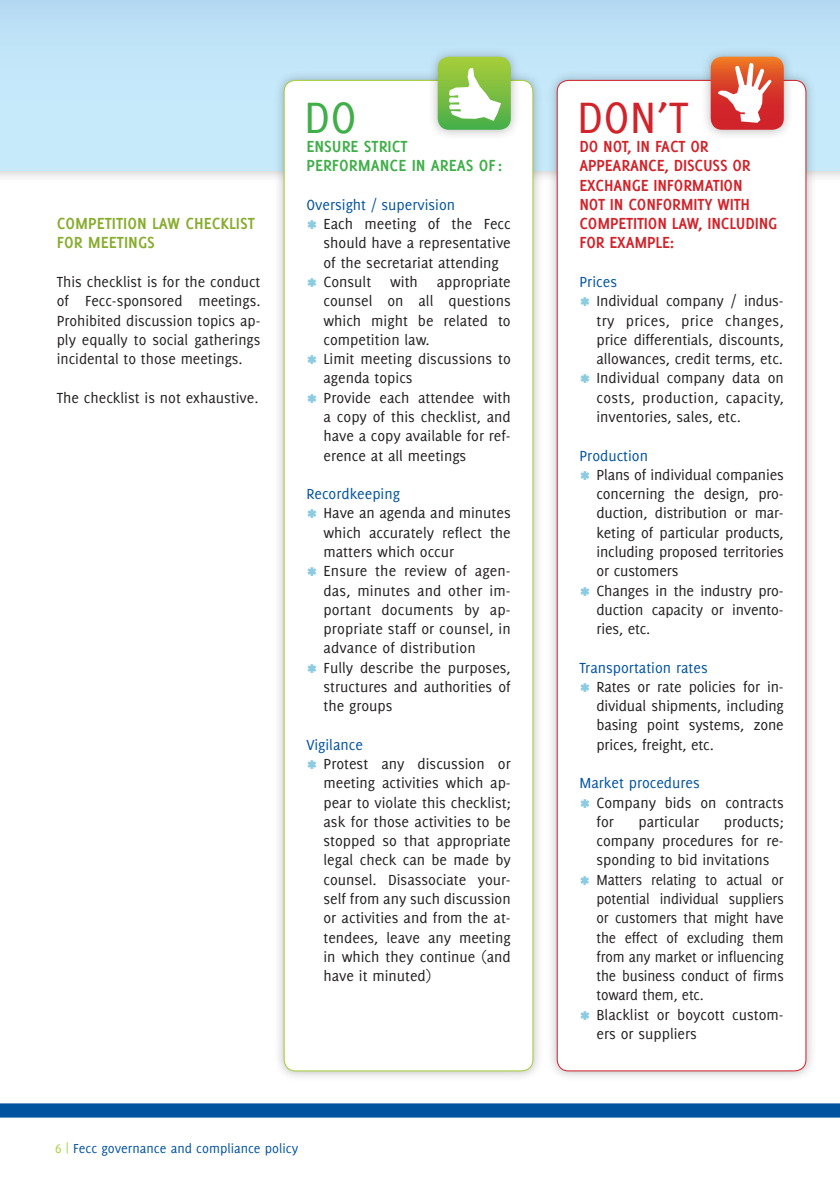
<style>
.page{position:relative;width:840px;height:1191px;background:#fff}
.page>*{position:absolute;margin:0;border:0;box-sizing:border-box;transform-origin:0 0}
.t1{font:48px "Delicious";color:#d1232a}
.t2{font:48px "Delicious";color:#40ae49}
.t3{font:700 17.6px/19.2px "Delicious";letter-spacing:-.01em;color:#d1232a}
.t4{font:700 17.6px "Delicious";color:#88ac2e}
.t5{font:700 17.6px/19.2px "Delicious";color:#40ae49}
.t6{font:16px/19.2px "Delicious";color:#231f20}
.t7{font:16px "Delicious";color:#0153a0}
.t8{font:14.2px "Delicious";color:#0153a0}
.s1{color:#a6ce39}
</style>
<div class="page">
<div style="left:0;top:0;width:839px;height:183px;background:#231f20;opacity:.3"></div>
<div style="left:0;top:0;width:839px;height:170px;background:#c1e5f8"></div>
<div style="left:273px;top:70px;width:270px;height:1011px;background:#231f20;opacity:.3"></div>
<div style="left:284px;top:80px;width:248px;height:990px;background:#fff;border-radius:11px"></div>
<div style="left:546px;top:70px;width:270px;height:1011px;background:#231f20;opacity:.3"></div>
<div style="left:557px;top:80px;width:248px;height:990px;background:#fff;border-radius:11px"></div>
<div style="left:699px;top:46px;width:94px;height:94px;background:#231f20;opacity:.3"></div>
<svg style="left:710px;top:57px;width:73px;height:73px"></svg>
<div style="left:427px;top:46px;width:94px;height:94px;background:#231f20;opacity:.3"></div>
<svg style="left:437px;top:57px;width:73px;height:73px"></svg>
<svg style="left:0;top:979px;width:839px;height:139px"></svg>
<svg style="left:580px;top:1011px;width:9px;height:8px"></svg>
<p class="t4" style="left:57px;top:213px;width:47px">COMPETITI</p>
<p class="t4" style="left:127px;top:213px;width:68px">ON LAW CHEC</p>
<p class="t4" style="left:220px;top:213px;width:34px">KLIST</p>
<p class="t4" style="left:57px;top:233px;width:41px">FOR MEETING</p>
<p class="t4" style="left:147px;top:233px;width:9px">S</p>
<p class="t6" style="left:57px;top:272px;width:205px;text-align:justify">This checklist is for the conduct of Fecc-sponsored meetings.<br>Prohibited discussion topics ap&shy;ply equally to social gatherings incidental to those meetings.</p>
<p class="t6" style="left:57px;top:387px;width:203px">The checklist is not exhaustive.</p>
<h1 class="t2" style="left:304px;top:90px;width:54px">DO</h1>
<p class="t5" style="left:306px;top:136px;width:89px">ENSURE STRICT<br>PERFORMANCE</p>
<p class="t5" style="left:411px;top:156px;width:92px">IN AREAS OF :</p>
<p class="t7" style="left:306px;top:196px;width:150px">Oversight / supervision</p>
<p class="t6" style="left:323px;top:214px;width:189px">Each meeting of the Fecc should have a representative of the secretariat attending<br>Consult with appropriate counsel on all questions which might be related to competition law.<br>Limit meeting discussions to agenda topics<br>Provide each attendee with a copy of this checklist, and have a copy available for ref&shy;erence at all meetings</p>
<p class="t7" style="left:306px;top:485px;width:95px">Recordkeeping</p>
<p class="t6" style="left:323px;top:503px;width:189px">Have an agenda and minutes which accurately reflect the matters which occur<br>Ensure the review of agen&shy;das, minutes and other im&shy;portant documents by ap&shy;propriate staff or counsel, in advance of distribution<br>Fully describe the purposes, structures and authorities of the groups</p>
<p class="t7" style="left:306px;top:735px;width:58px">Vigilance</p>
<p class="t6" style="left:323px;top:754px;width:189px;text-align:justify">Protest any discussion or meeting activities which ap&shy;pear to violate this checklist; ask for those activities to be stopped so that appropriate legal check can be made by counsel. Disassociate your&shy;self from any such discussion or activities and from the at&shy;tendees, leave any meeting in which they continue (and have it minuted)</p>
<p class="t8" style="left:55px;top:1139px;width:244px"><span class="s1">6 |</span> Fecc governance and compliance policy</p>
<h1 class="t1" style="left:576px;top:90px;width:113px">DON’T</h1>
<p class="t3" style="left:579px;top:136px;width:199px">DO NOT, IN FACT OR<br>APPEARANCE, DISCUSS OR<br>EXCHANGE INFORMATION<br>NOT IN CONFORMITY WITH<br>COMPETITION LAW, INCLU DING<br>FOR EXAMPLE:</p>
<p class="t7" style="left:579px;top:273px;width:39px">Prices</p>
<p class="t6" style="left:596px;top:291px;width:189px;text-align:justify">Individual company / indus&shy;try prices, price changes, price differentials, discounts, allowances, credit terms, etc.<br>Individual company data on costs, production, capacity, inventories, sales, etc.</p>
<p class="t7" style="left:579px;top:446px;width:70px">Production</p>
<p class="t6" style="left:596px;top:465px;width:189px">Plans of individual companies concerning the design, pro&shy;duction, distribution or mar&shy;keting of particular products, including proposed territories or customers<br>Changes in the industry pro&shy;duction capacity or invento&shy;ries, etc.</p>
<p class="t7" style="left:579px;top:658px;width:130px">Transportation rates</p>
<p class="t6" style="left:596px;top:677px;width:189px;text-align:justify">Rates or rate policies for in&shy;dividual shipments, including basing point systems, zone prices, freight, etc.</p>
<p class="t7" style="left:579px;top:774px;width:122px">Market procedures</p>
<p class="t6" style="left:596px;top:792px;width:189px">Company bids on contracts for</p>
<p class="t6" style="left:596px;top:812px;width:189px;text-indent:127px">products; company procedures for re&shy;sponding to bid invitations<br>Matters relating to actual or potential individual suppliers or customers that might have the effect of excluding them from any market or influencing the business conduct of firms toward them, etc.<br>Blacklist or boycott custom&shy;ers or suppliers</p>
<p class="t6" style="left:638px;top:812px;width:62px">particular</p>
</div>
